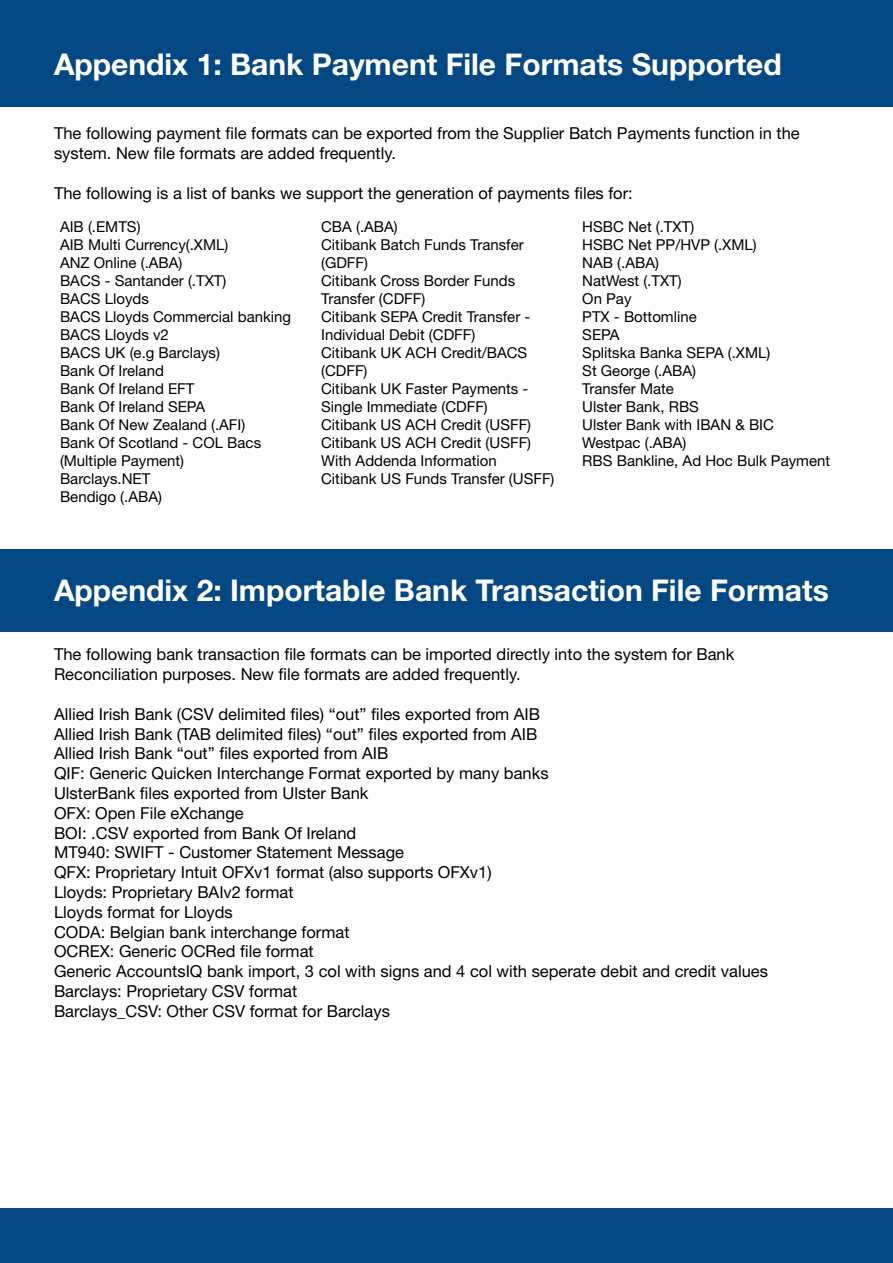
<style>
.page{position:relative;width:893px;height:1263px;background:#fff}
.page>*{position:absolute;margin:0;border:0;box-sizing:border-box;transform-origin:0 0}
.t1{font:700 30px "Helvetica Neue LT Std";color:#fff}
.t2{font:16.5px/19.8px "Helvetica Neue LT Std";color:#000}
.t3{font:15px/18px "Helvetica Neue LT Std";color:#000}
</style>
<div class="page">
<div style="left:0;top:1209px;width:893px;height:54px;background:#044883"></div>
<div style="left:0;top:0;width:893px;height:106px;background:#044883"></div>
<div style="left:0;top:549px;width:893px;height:82px;background:#044883"></div>
<h1 class="t1" style="left:54px;top:46px;width:729px">Appendix 1: Bank Payment File Formats Supported</h1>
<p class="t2" style="left:54px;top:123px;width:747px">The following payment file formats can be exported from the Supplier Batch Payments function in the system. New file formats are added frequently.</p>
<p class="t2" style="left:54px;top:183px;width:580px">The following is a list of banks we support the generation of payments files for:</p>
<p class="t3" style="left:60px;top:218px;width:233px">AIB (.EMTS)<br>AIB Multi Currency(.XML)<br>ANZ Online (.ABA)<br>BACS - Santander (.TXT)<br>BACS Lloyds<br>BACS Lloyds Commercial banking<br>BACS Lloyds v2<br>BACS UK (e.g Barclays)<br>Bank Of Ireland<br>Bank Of Ireland EFT<br>Bank Of Ireland SEPA<br>Bank Of New Zealand (.AFI)<br>Bank Of Scotland - COL Bacs (Multiple Payment)<br>Barclays.NET<br>Bendigo (.ABA)</p>
<p class="t3" style="left:321px;top:218px;width:235px">CBA (.ABA)<br>Citibank Batch Funds Transfer (GDFF)<br>Citibank Cross Border Funds<br>Transfer (CDFF)<br>Citibank SEPA Credit Transfer -<br>Individual Debit (CDFF)<br>Citibank UK ACH Credit/BACS (CDFF)<br>Citibank UK Faster Payments -<br>Single Immediate (CDFF)<br>Citibank US ACH Credit (USFF)<br>Citibank US ACH Credit (USFF)<br>With Addenda Information<br>Citibank US Funds Transfer (USFF)</p>
<p class="t3" style="left:582px;top:218px;width:249px">HSBC Net (.TXT)<br>HSBC Net PP/HVP (.XML)<br>NAB (.ABA)<br>NatWest (.TXT)<br>On Pay<br>PTX - Bottomline<br>SEPA<br>Splitska Banka SEPA (.XML)<br>St George (.ABA)<br>Transfer Mate<br>Ulster Bank, RBS<br>Ulster Bank with IBAN &amp; BIC<br>Westpac (.ABA)<br>RBS Bankline, Ad Hoc Bulk Payment</p>
<h1 class="t1" style="left:54px;top:571px;width:776px">Appendix 2: Importable Bank Transaction File Formats</h1>
<p class="t2" style="left:54px;top:644px;width:682px">The following bank transaction file formats can be imported directly into the system for Bank<br>Reconciliation purposes. New file formats are added frequently.</p>
<p class="t2" style="left:54px;top:704px;width:715px">Allied Irish Bank (CSV delimited files) “out” files exported from AIB<br>Allied Irish Bank (TAB delimited files) “out” files exported from AIB<br>Allied Irish Bank “out” files exported from AIB<br>QIF: Generic Quicken Interchange Format exported by many banks<br>UlsterBank files exported from Ulster Bank<br>OFX: Open File eXchange<br>BOI: .CSV exported from Bank Of Ireland<br>MT940: SWIFT - Customer Statement Message<br>QFX: Proprietary Intuit OFXv1 format (also supports OFXv1)<br>Lloyds: Proprietary BAIv2 format<br>Lloyds format for Lloyds<br>CODA: Belgian bank interchange format<br>OCREX: Generic OCRed file format<br>Generic AccountsIQ bank import, 3 col with signs and 4 col with seperate debit and credit values Barclays: Proprietary CSV format<br>Barclays_CSV: Other CSV format for Barclays</p>
</div>
